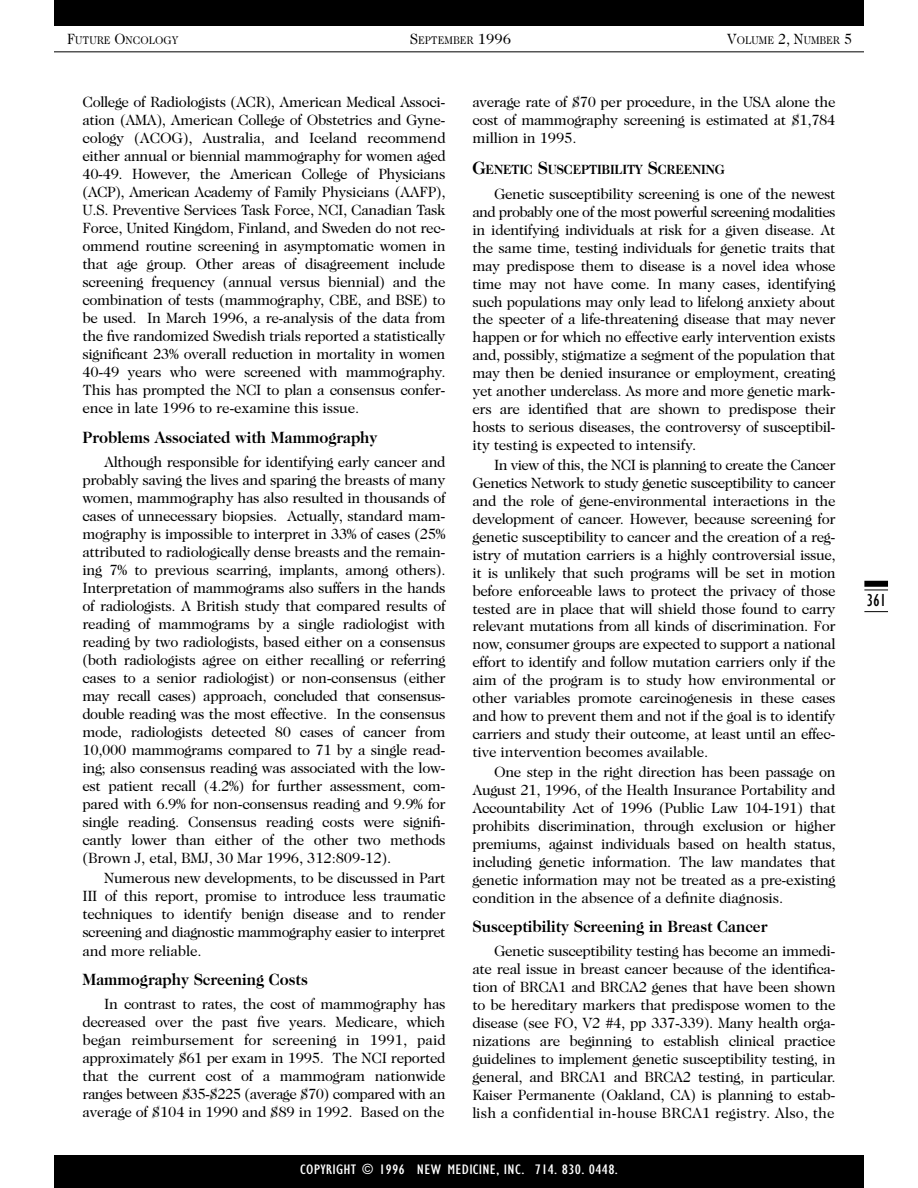
<style>
.page{position:relative;width:918px;height:1188px;background:#fff}
.page>*{position:absolute;margin:0;border:0;box-sizing:border-box;transform-origin:0 0}
.t1{font:condensed 18px "Gill Sans";color:#000}
.t2{font:700 16.5px "Caslon Two Twenty Four";color:#000;scale:.95 1}
.t3{font:15px/18px "Caslon Two Twenty Four";letter-spacing:-.01em;color:#000;text-align:justify}
.t4{font:condensed 14.25px "Gill Sans";letter-spacing:.015em;color:#fff;scale:1.2 1}
.t5{font:700 13.5px "Caslon Two Twenty Four";letter-spacing:-.015em;color:#000;scale:.95 1}
.t6{font:11.25px "Caslon Two Twenty Four";color:#000;scale:.95 1}
.s1{font-size:15px}
.s2{font-size:18px}
</style>
<div class="page">
<div style="left:54px;top:1156px;width:810px;height:32px;background:#000"></div>
<div style="left:864px;top:581px;width:24px;height:6px;background:#000"></div>
<svg style="left:864px;top:590px;width:24px;height:1px"></svg>
<svg style="left:864px;top:611px;width:24px;height:1px"></svg>
<div style="left:54px;top:0;width:810px;height:28px;background:#000"></div>
<div style="left:54px;top:27px;width:810px;height:23px;background:#fff"></div>
<hr style="left:54px;top:51px;width:810px;height:1px;background:#000">
<p class="t6" style="left:67px;top:36px;width:119px"><span class="s1">F</span>UTURE <span class="s1">O</span>NCOLOGY</p>
<p class="t6" style="left:410px;top:36px;width:108px"><span class="s1">S</span>EPTEMBER <span class="s1">1996</span></p>
<p class="t6" style="left:727px;top:36px;width:133px"><span class="s1">V</span>OLUME <span class="s1">2, N</span>UMBER <span class="s1">5</span></p>
<p class="t3" style="left:82px;top:94px;width:365px">College of Radiologists (ACR), American Medical Associ&shy;ation (AMA), American College of Obstetrics and Gyne&shy;cology (ACOG), Australia, and Iceland recommend either annual or biennial mammography for women aged 40-49. However, the American College of Physicians (ACP), American Academy of Family Physicians (AAFP), U.S. Preventive Services Task Force, NCI, Canadian Task Force, United Kingdom, Finland, and Sweden do not rec&shy;ommend routine screening in asymptomatic women in that age group. Other areas of disagreement include screening frequency (annual versus biennial) and the combination of tests (mammography, CBE, and BSE) to be used. In March 1996, a re-analysis of the data from the five randomized Swedish trials reported a statistically significant 23% overall reduction in mortality in women 40-49 years who were screened with mammography.<br>This has prompted the NCI to plan a consensus confer&shy;ence in late 1996 to re-examine this issue.</p>
<p class="t2" style="left:82px;top:431px;width:312px">Problems Associated with Mammography</p>
<p class="t3" style="left:82px;top:454px;width:365px;text-indent:22px">Although responsible for identifying early cancer and probably saving the lives and sparing the breasts of many women, mammography has also resulted in thousands of cases of unnecessary biopsies. Actually, standard mam&shy;mography is impossible to interpret in 33% of cases (25% attributed to radiologically dense breasts and the remain&shy;ing 7% to previous scarring, implants, among others).<br>Interpretation of mammograms also suffers in the hands of radiologists. A British study that compared results of reading of mammograms by a single radiologist with reading by two radiologists, based either on a consensus (both radiologists agree on either recalling or referring cases to a senior radiologist) or non-consensus (either may recall cases) approach, concluded that consensus&shy;double reading was the most effective. In the consensus mode, radiologists detected 80 cases of cancer from 10,000 mammograms compared to 71 by a single read&shy;ing; also consensus reading was associated with the low&shy;est patient recall (4.2%) for further assessment, com&shy;pared with 6.9% for non-consensus reading and 9.9% for single reading. Consensus reading costs were signifi&shy;cantly lower than either of the other two methods (Brown J, etal, BMJ, 30 Mar 1996, 312:809-12).</p>
<p class="t3" style="left:83px;top:870px;width:365px;text-indent:22px">Numerous new developments, to be discussed in Part III of this report, promise to introduce less traumatic techniques to identify benign disease and to render screening and diagnostic mammography easier to interpret and more reliable.</p>
<p class="t2" style="left:82px;top:973px;width:239px">Mammography Screening Costs</p>
<p class="t3" style="left:82px;top:996px;width:365px;text-indent:22px">In contrast to rates, the cost of mammography has decreased over the past five years. Medicare, which began reimbursement for screening in 1991, paid approximately $61 per exam in 1995. The NCI reported that the current cost of a mammogram nationwide ranges between $35-$225 (average $70) compared with an average of $104 in 1990 and $89 in 1992. Based on the</p>
<p class="t3" style="left:472px;top:94px;width:365px">average rate of $70 per procedure, in the USA alone the cost of mammography screening is estimated at $1,784 million in 1995.</p>
<p class="t5" style="left:472px;top:164px;width:267px"><span class="s2">G</span>ENETIC <span class="s2">S</span>USCEPTIBILITY <span class="s2">S</span>CREENING</p>
<p class="t3" style="left:472px;top:186px;width:365px;text-indent:22px">Genetic susceptibility screening is one of the newest and probably one of the most powerful screening modalities in identifying individuals at risk for a given disease. At the same time, testing individuals for genetic traits that may predispose them to disease is a novel idea whose time may not have come. In many cases, identifying such populations may only lead to lifelong anxiety about the specter of a life-threatening disease that may never happen or for which no effective early intervention exists and, possibly, stigmatize a segment of the population that may then be denied insurance or employment, creating yet another underclass. As more and more genetic mark&shy;ers are identified that are shown to predispose their hosts to serious diseases, the controversy of susceptibil&shy;ity testing is expected to intensify.</p>
<p class="t3" style="left:472px;top:457px;width:365px;text-indent:22px">In view of this, the NCI is planning to create the Cancer Genetics Network to study genetic susceptibility to cancer and the role of gene-environmental interactions in the development of cancer. However, because screening for genetic susceptibility to cancer and the creation of a reg&shy;istry of mutation carriers is a highly controversial issue, it is unlikely that such programs will be set in motion before enforceable laws to protect the privacy of those tested are in place that will shield those found to carry relevant mutations from all kinds of discrimination. For now, consumer groups are expected to support a national effort to identify and follow mutation carriers only if the aim of the program is to study how environmental or other variables promote carcinogenesis in these cases and how to prevent them and not if the goal is to identify carriers and study their outcome, at least until an effec&shy;tive intervention becomes available.</p>
<p class="t3" style="left:472px;top:764px;width:365px;text-indent:22px">One step in the right direction has been passage on August 21, 1996, of the Health Insurance Portability and Accountability Act of 1996 (Public Law 104-191) that prohibits discrimination, through exclusion or higher premiums, against individuals based on health status, including genetic information. The law mandates that genetic information may not be treated as a pre-existing condition in the absence of a definite diagnosis.</p>
<p class="t2" style="left:472px;top:920px;width:312px">Susceptibility Screening in Breast Cancer</p>
<p class="t3" style="left:472px;top:943px;width:365px;text-indent:22px">Genetic susceptibility testing has become an immedi&shy;ate real issue in breast cancer because of the identifica&shy;tion of BRCA1 and BRCA2 genes that have been shown to be hereditary markers that predispose women to the disease (see FO, V2 #4, pp 337-339). Many health orga&shy;nizations are beginning to establish clinical practice guidelines to implement genetic susceptibility testing, in general, and BRCA1 and BRCA2 testing, in particular.<br>Kaiser Permanente (Oakland, CA) is planning to estab&shy;lish a confidential in-house BRCA1 registry. Also, the</p>
<p class="t4" style="left:300px;top:1165px;width:266px">COPYRIGHT © 1996 NEW MEDICINE, INC. 714. 830. 0448.</p>
<p class="t1" style="left:867px;top:594px;width:21px">361</p>
</div>
